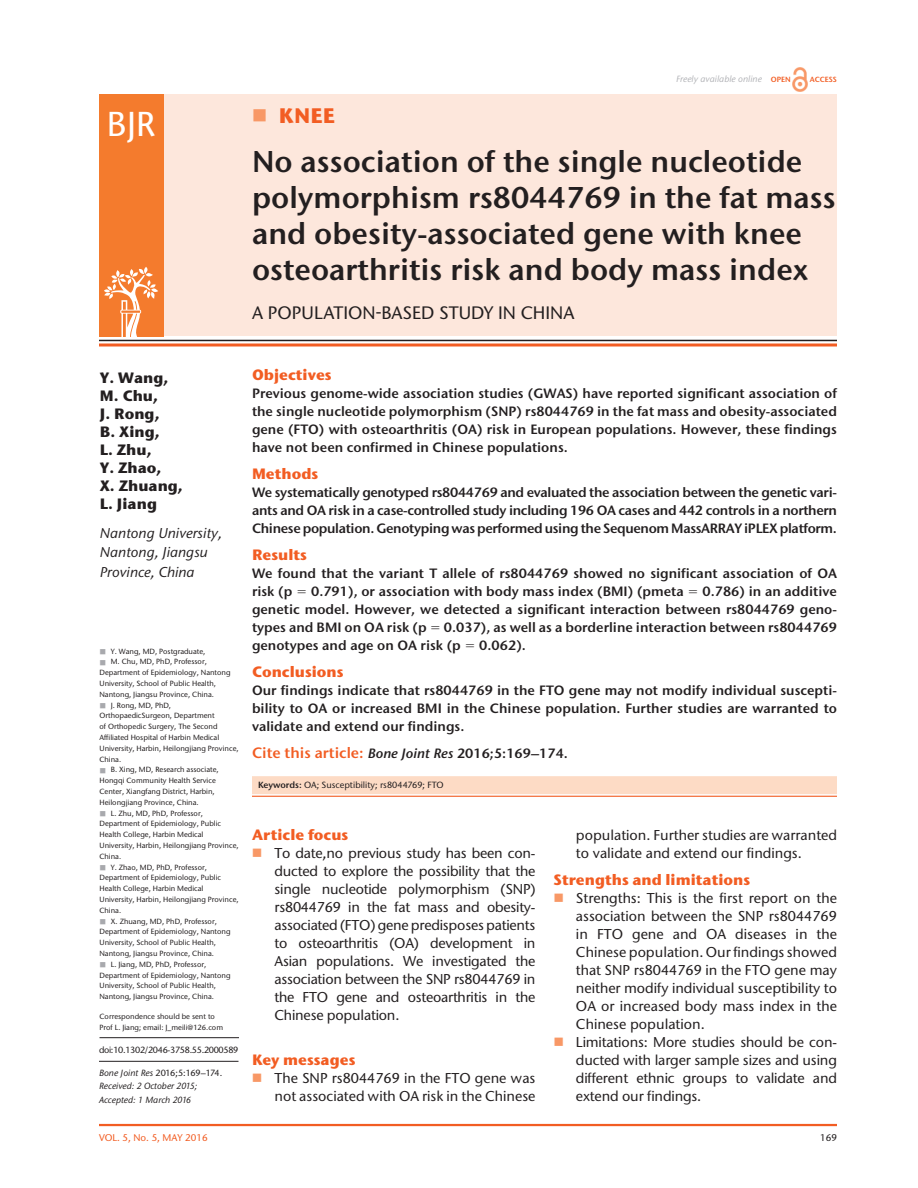
<style>
.page{position:relative;width:918px;height:1188px;background:#fff}
.page>*{position:absolute;margin:0;border:0;box-sizing:border-box;transform-origin:0 0}
.t1{font:500 34.5px "Stone Sans ITC Pro";color:#fff}
.t2{font:600 30px/36px "Stone Sans ITC Pro";color:#231f20}
.t3{font:700 21px "Stone Sans ITC Pro";color:#f25d23}
.t4{font:500 18px "Stone Sans ITC Pro";color:#231f20}
.t5{font:700 15px "Stone Sans ITC Pro";color:#f25d23}
.t6{font:700 15px/18px "Stone Sans ITC Pro";color:#231f20}
.t7{font:600 15px "Stone Sans ITC Pro";color:#f25d23}
.t8{font:500 14.25px/18px "Stone Sans ITC Pro";color:#231f20}
.t9{font:italic 500 14.25px/19.5px "Stone Sans ITC Pro";color:#231f20}
.t10{font:600 13.5px/18px "Stone Sans ITC Pro";color:#231f20;text-align:justify}
.t11{font:500 9.75px "Stone Sans ITC Pro";color:#f25d23}
.t12{font:500 9.75px "Stone Sans ITC Pro";color:#231f20}
.t13{font:italic 500 9px/13.5px "Stone Sans ITC Pro";color:#231f20}
.t14{font:500 9px "Stone Sans ITC Pro";color:#231f20}
.t15{font:500 9px "Stone Sans ITC Pro";letter-spacing:-.02em;color:#231f20}
.t16{font:italic 500 9px "Stone Sans ITC Pro";color:#b2b3b7}
.t17{font:500 7.5px/10.8px "Stone Sans ITC Pro";color:#231f20}
.t18{font:600 7.5px "Stone Sans ITC Pro";color:#f25d23}
.s1{font-weight:600;font-style:normal;font-size:7.5px;color:#f25d23}
.s2{font-style:normal}
.s3{font-style:italic;font-size:13.5px;color:#231f20}
.s4{font-size:13.5px;color:#231f20}
.s5{font-weight:600}
</style>
<div class="page">
<img style="left:793px;top:68px;width:15px;height:23px">
<div style="left:99px;top:94px;width:738px;height:242px;background:#fde7dc"></div>
<div style="left:99px;top:94px;width:64px;height:243px;background:#f47b2d"></div>
<svg style="left:104px;top:267px;width:54px;height:70px"></svg>
<hr style="left:99px;top:340px;width:738px;height:1px;background:#231f20">
<hr style="left:99px;top:344px;width:738px;height:2px;background:#f25d23">
<hr style="left:99px;top:1124px;width:738px;height:2px;background:#f25d23">
<div style="left:252px;top:776px;width:585px;height:18px;background:#fddbc5"></div>
<hr style="left:252px;top:796px;width:585px;height:1px;background:#f25d23">
<hr style="left:99px;top:1061px;width:139px;height:1px;background:#231f20">
<hr style="left:100px;top:1037px;width:139px;height:1px;background:#231f20">
<h1 class="t1" style="left:107px;top:103px;width:50px">BJR</h1>
<h3 class="t3" style="left:279px;top:102px;width:58px">Knee</h3>
<p class="t16" style="left:676px;top:73px;width:116px">Freely available online <span class="s1">open</span></p>
<p class="t18" style="left:810px;top:75px;width:29px">Access</p>
<h2 class="t2" style="left:252px;top:143px;width:585px">No association of the single nucleotide polymorphism rs8044769 in the fat mass and obesity-associated gene with knee osteoarthritis risk and body mass index</h2>
<h3 class="t4" style="left:252px;top:301px;width:324px">a population-based study in China</h3>
<p class="t6" style="left:100px;top:369px;width:85px">Y. Wang,<br>M. Chu,<br>J. Rong,<br>B. Xing,<br>L. Zhu,<br>Y. Zhao,<br>X. Zhuang,<br>L. Jiang</p>
<p class="t9" style="left:100px;top:523px;width:124px">Nantong University,<br>Nantong, Jiangsu<br>Province, China</p>
<p class="t17" style="left:111px;top:646px;width:96px">Y. Wang, MD, Postgraduate,</p>
<p class="t17" style="left:111px;top:656px;width:98px">M. Chu, MD, PhD, Professor,</p>
<p class="t17" style="left:100px;top:667px;width:133px">Department of Epidemiology, Nantong</p>
<p class="t17" style="left:100px;top:678px;width:118px">University, School of Public Health,</p>
<p class="t17" style="left:100px;top:689px;width:116px">Nantong, Jiangsu Province, China.</p>
<p class="t17" style="left:111px;top:700px;width:62px">J. Rong, MD, PhD,</p>
<p class="t17" style="left:100px;top:710px;width:117px">OrthopaedicSurgeon, Department</p>
<p class="t17" style="left:100px;top:721px;width:119px">of Orthopedic Surgery, The Second</p>
<p class="t17" style="left:100px;top:732px;width:121px">Affiliated Hospital of Harbin Medical</p>
<p class="t17" style="left:100px;top:743px;width:141px">University, Harbin, Heilongjiang Province,</p>
<p class="t17" style="left:100px;top:754px;width:23px">China.</p>
<p class="t17" style="left:111px;top:764px;width:109px">B. Xing, MD, Research associate,</p>
<p class="t17" style="left:100px;top:775px;width:118px">Hongqi Community Health Service</p>
<p class="t17" style="left:100px;top:786px;width:117px">Center, Xiangfang District, Harbin,</p>
<p class="t17" style="left:100px;top:797px;width:101px">Heilongjiang Province, China.</p>
<p class="t17" style="left:111px;top:808px;width:94px">L. Zhu, MD, PhD, Professor,</p>
<p class="t17" style="left:100px;top:818px;width:123px">Department of Epidemiology, Public</p>
<p class="t17" style="left:100px;top:829px;width:106px">Health College, Harbin Medical</p>
<p class="t17" style="left:100px;top:840px;width:141px">University, Harbin, Heilongjiang Province,</p>
<p class="t17" style="left:100px;top:851px;width:23px">China.</p>
<p class="t17" style="left:111px;top:862px;width:98px">Y. Zhao, MD, PhD, Professor,</p>
<p class="t17" style="left:100px;top:872px;width:123px">Department of Epidemiology, Public</p>
<p class="t17" style="left:100px;top:883px;width:106px">Health College, Harbin Medical</p>
<p class="t17" style="left:100px;top:894px;width:141px">University, Harbin, Heilongjiang Province,</p>
<p class="t17" style="left:100px;top:905px;width:23px">China.</p>
<p class="t17" style="left:111px;top:916px;width:108px">X. Zhuang, MD, PhD, Professor,</p>
<p class="t17" style="left:100px;top:926px;width:133px">Department of Epidemiology, Nantong</p>
<p class="t17" style="left:100px;top:937px;width:118px">University, School of Public Health,</p>
<p class="t17" style="left:100px;top:948px;width:116px">Nantong, Jiangsu Province, China.</p>
<p class="t17" style="left:111px;top:959px;width:97px">L. Jiang, MD, PhD, Professor,</p>
<p class="t17" style="left:100px;top:970px;width:133px">Department of Epidemiology, Nantong</p>
<p class="t17" style="left:100px;top:980px;width:118px">University, School of Public Health,</p>
<p class="t17" style="left:100px;top:991px;width:116px">Nantong, Jiangsu Province, China.</p>
<p class="t17" style="left:100px;top:1011px;width:125px">Correspondence should be sent to<br>Prof L. Jiang; email: J_meili@126.com</p>
<p class="t15" style="left:99px;top:1045px;width:141px">doi: 10.1302/2046-3758.55.2000589</p>
<p class="t13" style="left:99px;top:1066px;width:125px">Bone Joint Res <span class="s2">2016;5:169–174.<br></span>Received: 2 October 2015;<br>Accepted: 1 March 2016</p>
<p class="t5" style="left:252px;top:365px;width:81px">Objectives</p>
<p class="t10" style="left:252px;top:384px;width:586px">Previous genome-wide association studies (GWAS) have reported significant association of the single nucleotide polymorphism (SNP</p>
<p class="t10" style="left:252px;top:402px;width:587px;text-indent:265px">) rs8044769 in the fat mass and obesity-associated gene (FTO) with osteoarthritis (OA) risk in European populations. However, these findings have not been confirmed in Chinese populations.</p>
<p class="t5" style="left:252px;top:464px;width:68px">Methods</p>
<p class="t10" style="left:252px;top:483px;width:587px">We systematically genotyped rs8044769 and evaluated the association between the genetic vari&shy;ants and OA risk in a case-controlled study including 196 OA cases and 442 controls in a northern Chinese population. Genotyping was performed using the Sequenom MassARRAY iPLEX platform.</p>
<p class="t5" style="left:252px;top:545px;width:56px">Results</p>
<p class="t10" style="left:252px;top:564px;width:587px">We found that the variant T allele of rs8044769 showed no significant association of OA risk (p</p>
<p class="t10" style="left:252px;top:582px;width:586px;text-indent:450px">0.786) in an additive genetic model. However, we detected a significant interaction between rs8044769 geno&shy;types and BMI on OA risk (p</p>
<p class="t10" style="left:311px;top:582px;width:374px">0.791), or association with body mass index (BMI) (pmeta</p>
<p class="t10" style="left:252px;top:618px;width:587px;text-indent:192px">0.037), as well as a borderline interaction between rs8044769 genotypes and age on OA risk (p</p>
<p class="t10" style="left:479px;top:636px;width:48px">0.062).</p>
<p class="t5" style="left:252px;top:662px;width:93px">Conclusions</p>
<p class="t10" style="left:252px;top:681px;width:587px">Our findings indicate that rs8044769 in the FTO gene may not modify individual suscepti&shy;bility to OA or increased BMI in the Chinese population. Further studies are warranted to validate and extend our findings.</p>
<p class="t7" style="left:252px;top:744px;width:318px">Cite this article: <span class="s3">Bone Joint Res</span> <span class="s4">2016;5:169–174.</span></p>
<p class="t14" style="left:258px;top:780px;width:186px"><span class="s5">Keywords:</span> OA; Susceptibility; rs8044769; FTO</p>
<p class="t5" style="left:252px;top:825px;width:98px">Article focus</p>
<p class="t8" style="left:274px;top:844px;width:263px;text-align:justify">To date,no previous study has been con&shy;ducted to explore the possibility that the single nucleotide polymorphism (SNP) rs8044769 in the fat mass and obesity&shy;associated (FTO) gene predisposes patients to osteoarthritis (OA) development in Asian populations. We investigated the association between the SNP rs8044769 in the FTO gene and osteoarthritis in the Chinese population.</p>
<p class="t5" style="left:252px;top:1050px;width:105px">Key messages</p>
<p class="t8" style="left:274px;top:1069px;width:263px">The SNP rs8044769 in the FTO gene was not associated with OA risk in the Chinese</p>
<p class="t8" style="left:576px;top:826px;width:263px">population. Further studies are warranted to validate and extend our findings.</p>
<p class="t5" style="left:554px;top:870px;width:198px">Strengths and limitations</p>
<p class="t8" style="left:576px;top:889px;width:263px;text-align:justify">Strengths: This is the first report on the association between the SNP rs8044769 in FTO gene and OA</p>
<p class="t8" style="left:576px;top:925px;width:263px;text-indent:159px">diseases in the Chinese population. Our findings showed that SNP rs8044769 in the FTO gene may neither modify individual susceptibility to OA or increased body mass index in the Chinese population.<br>Limitations: More studies should be con&shy;ducted with larger sample sizes and using different ethnic groups to validate and extend our findings.</p>
<p class="t11" style="left:99px;top:1132px;width:110px">vol. 5, No. 5, May 2016</p>
<p class="t12" style="left:820px;top:1132px;width:18px">169</p>
</div>
